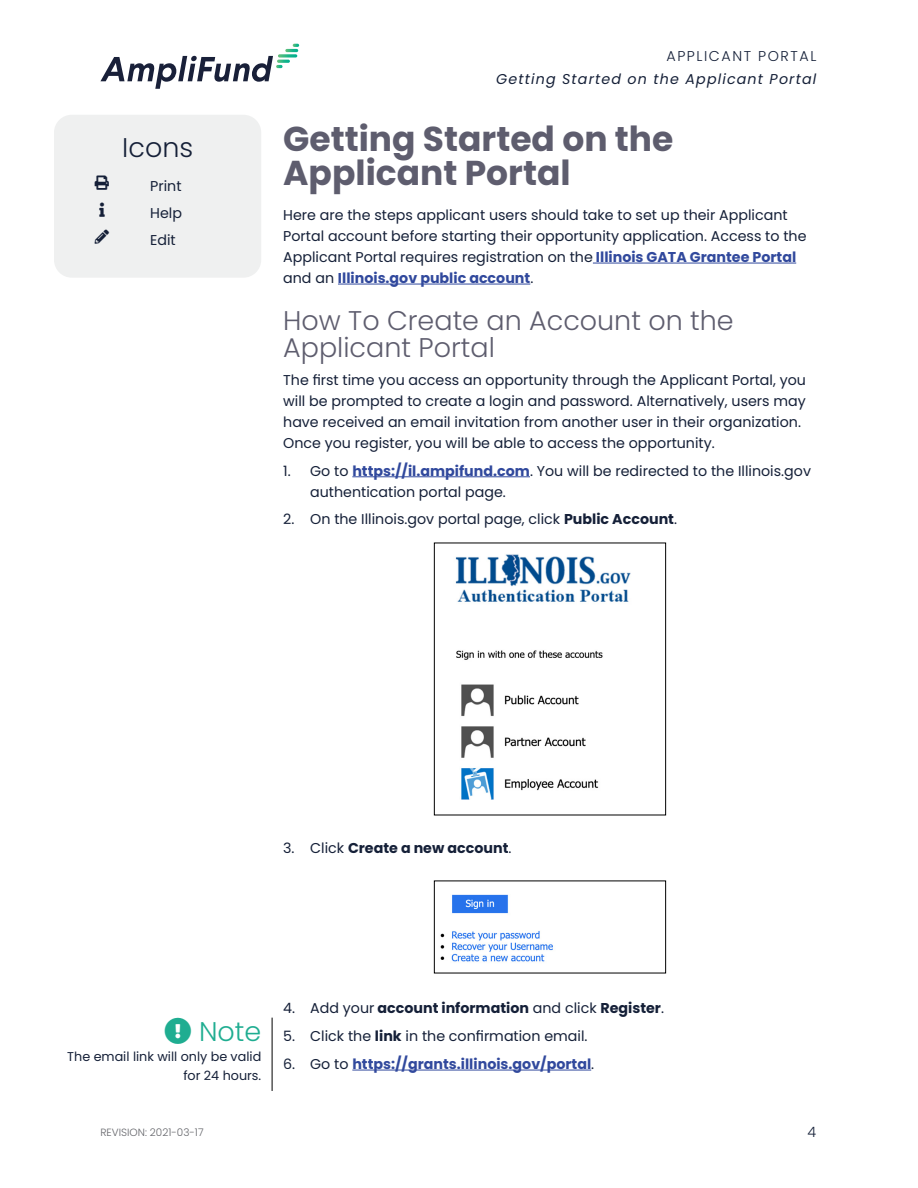
<style>
.page{position:relative;width:918px;height:1188px;background:#fff}
.page>*{position:absolute;margin:0;border:0;box-sizing:border-box;transform-origin:0 0}
.Heading_1{font:700 34.5px/34.5px "Poppins";color:#5e5d6e}
.Heading_2{font:300 27px/27px "Poppins";color:#5e5d6e}
.Note_title{font:300 27px "Poppins";color:#1fad91}
.Icon_title{font:300 27px "Poppins";color:#152038}
.Icon_Glossary{font:14.25px/21px "Poppins";color:#152038}
.t1{font:700 14.25px "Poppins";color:#152038}
.t2{font:700 14.25px "Poppins";color:#31499d}
.t3{font:italic 14.25px "Poppins";letter-spacing:.08em;color:#152038}
.t4{font:300 14.25px "Poppins";letter-spacing:.11em;color:#152038}
.Note{font:12.75px/19.5px "Poppins";color:#152038;text-align:right}
.t5{font:300 10.5px "Poppins";color:#64656a}
.s1{font-weight:700;color:#31499d}
.s2{font-weight:700}
.s3{font-weight:400}
.s4{font-weight:400;color:#152038}
</style>
<div class="page">
<svg style="left:100px;top:44px;width:199px;height:45px"></svg>
<div style="left:54px;top:115px;width:207px;height:163px;background:#eff0f0;border-radius:18px"></div>
<hr style="left:593px;top:263px;width:203px;height:1px;background:#31499d">
<hr style="left:338px;top:284px;width:192px;height:1px;background:#31499d">
<hr style="left:352px;top:476px;width:178px;height:1px;background:#31499d">
<hr style="left:352px;top:1070px;width:239px;height:1px;background:#31499d">
<img style="left:455px;top:554px;width:176px;height:246px">
<div style="left:434px;top:543px;width:232px;height:272px;border:1px solid #000"></div>
<img style="left:440px;top:894px;width:113px;height:68px">
<hr style="left:272px;top:1018px;width:1px;height:73px;background:#000">
<p class="Icon_title" style="left:122px;top:132px;width:72px">Icons</p>
<p class="Icon_Glossary" style="left:150px;top:175px;width:33px">Print</p>
<p class="Icon_Glossary" style="left:150px;top:202px;width:33px">Help</p>
<p class="Icon_Glossary" style="left:150px;top:229px;width:27px">Edit</p>
<p class="t4" style="left:667px;top:48px;width:151px">APPLICANT PORTAL</p>
<p class="t3" style="left:496px;top:71px;width:322px">Getting Started on the Applicant Portal</p>
<p class="Heading_1" style="left:283px;top:122px;width:392px">Getting Started on the<br>Applicant Portal</p>
<p class="Icon_Glossary" style="left:283px;top:205px;width:525px">Here are the steps applicant users should take to set up their Applicant Portal account before starting their opportunity application. Access to the Applicant Portal requires registration on the <span class="s1">Illinois GATA Grantee Portal </span>and an <span class="s1">Illinois.gov public account</span>.</p>
<p class="Heading_2" style="left:283px;top:307px;width:452px">How To Create an Account on the<br>Applicant Portal</p>
<p class="Icon_Glossary" style="left:283px;top:370px;width:524px">The first time you access an opportunity through the Applicant Portal, you will be prompted to create a login and password. Alternatively, users may have received an email invitation from another user in their organization.<br>Once you register, you will be able to access the opportunity.</p>
<p class="Icon_Glossary" style="left:310px;top:460px;width:502px;text-indent:-27px">1. Go to <span class="s1">https://il.ampifund.com</span>. You will be redirected to the Illinois.gov authentication portal page.</p>
<p class="Icon_Glossary" style="left:283px;top:509px;width:395px">2. On the Illinois.gov portal page, click <span class="s2">Public Account</span>.</p>
<p class="t1" style="left:283px;top:840px;width:230px"><span class="s3">3. Click</span> Create a new account<span class="s3">.</span></p>
<p class="Note_title" style="left:165px;top:1016px;width:98px">●▼□■● Note</p>
<p class="Note" style="left:67px;top:1047px;width:196px">The email link will only be valid for 24 hours.</p>
<p class="t5" style="left:100px;top:1127px;width:105px">REVISION: 2021-03-17</p>
<p class="t1" style="left:283px;top:1000px;width:382px"><span class="s3">4. Add your</span> account information <span class="s3">and click</span> Register<span class="s3">.</span></p>
<p class="Icon_Glossary" style="left:283px;top:1026px;width:306px">5. Click the <span class="s2">link</span> in the confirmation email.</p>
<p class="t2" style="left:283px;top:1056px;width:312px"><span class="s4">6. Go to</span> https://grants.illinois.gov/portal<span class="s4">.</span></p>
<p class="t4" style="left:808px;top:1124px;width:10px">4</p>
</div>
